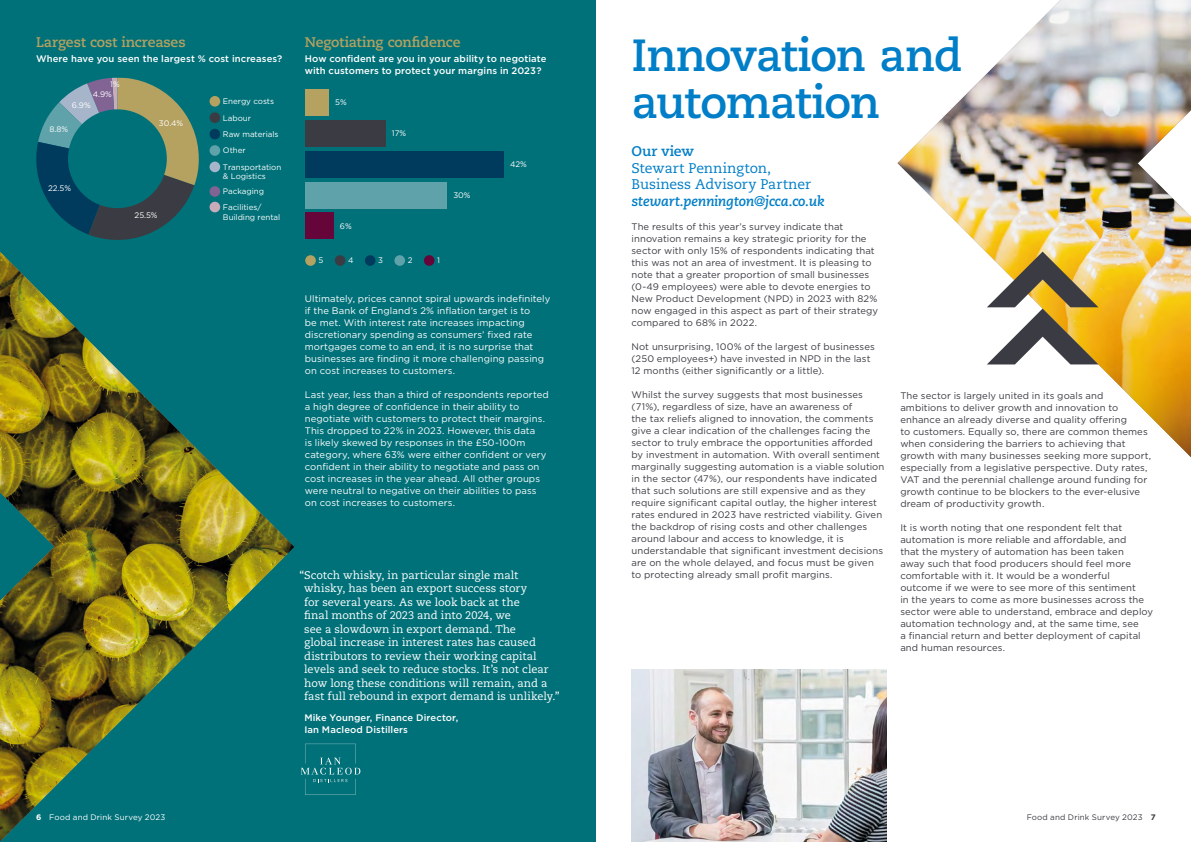
<style>
.page{position:relative;width:1191px;height:842px;background:#fff}
.page>*{position:absolute;margin:0;border:0;box-sizing:border-box;transform-origin:0 0}
.t1{font:700 45px/47.5px "Caecilia LT Pro 75";letter-spacing:-.025em;color:#007ec7}
.t2{font:14px/16.5px "Caecilia LT Pro 55 Roman";letter-spacing:-.005em;color:#007ec7}
.t3{font:700 14px "Caecilia LT Pro 75";letter-spacing:-.01em;color:#b5a160}
.t4{font:italic 700 14px "Caecilia LT Pro 76";letter-spacing:-.02em;color:#007ec7}
.t5{font:700 14px "Caecilia LT Pro 75";letter-spacing:-.005em;color:#007ec7}
.t6{font:11px/13.5px "Caecilia LT Pro 55 Roman";color:#fff}
.t7{font:9.5px/12px "Gotham";letter-spacing:.01em;color:#3b3c43}
.t8{font:9.5px/12px "Gotham";letter-spacing:.01em;color:#fff}
.t9{font:500 9.5px/12px "Gotham";letter-spacing:.01em;color:#fff}
.t10{font:8px/16.4px "Gotham";letter-spacing:-.005em;color:#fff}
.t11{font:8px "Gotham";letter-spacing:.02em;color:#fff}
.t12{font:8px "Gotham";letter-spacing:.02em;color:#3b3c43}
.s1{font-weight:700}
</style>
<div class="page">
<div style="left:0;top:0;width:595px;height:842px;background:#007179"></div>
<img style="left:631px;top:669px;width:255px;height:173px">
<img style="left:897px;top:0;width:294px;height:457px">
<img style="left:0;top:252px;width:294px;height:590px">
<div style="left:305px;top:213px;width:28px;height:26px;background:#650539"></div>
<div style="left:305px;top:182px;width:142px;height:26px;background:#5fa2aa"></div>
<div style="left:305px;top:151px;width:198px;height:26px;background:#003a5d"></div>
<div style="left:305px;top:120px;width:80px;height:26px;background:#3b3c43"></div>
<div style="left:305px;top:90px;width:23px;height:26px;background:#b5a160"></div>
<div style="left:305px;top:255px;width:11px;height:11px;background:#b5a160;border-radius:50%"></div>
<div style="left:335px;top:255px;width:10px;height:11px;background:#3b3c43;border-radius:50%"></div>
<div style="left:365px;top:255px;width:10px;height:11px;background:#003a5d;border-radius:50%"></div>
<div style="left:394px;top:255px;width:11px;height:11px;background:#5fa2aa;border-radius:50%"></div>
<div style="left:424px;top:255px;width:10px;height:11px;background:#650539;border-radius:50%"></div>
<svg style="left:36px;top:78px;width:163px;height:162px"></svg>
<div style="left:209px;top:96px;width:11px;height:11px;background:#b5a160;border-radius:50%"></div>
<div style="left:209px;top:112px;width:11px;height:11px;background:#3b3c43;border-radius:50%"></div>
<div style="left:209px;top:129px;width:11px;height:10px;background:#003a5d;border-radius:50%"></div>
<div style="left:209px;top:145px;width:11px;height:11px;background:#5fa2aa;border-radius:50%"></div>
<div style="left:209px;top:186px;width:11px;height:11px;background:#816394;border-radius:50%"></div>
<div style="left:209px;top:202px;width:11px;height:10px;background:#caabba;border-radius:50%"></div>
<div style="left:209px;top:162px;width:11px;height:10px;background:#a6b5c9;border-radius:50%"></div>
<svg style="left:986px;top:252px;width:112px;height:112px"></svg>
<svg style="left:301px;top:744px;width:59px;height:51px"></svg>
<h2 class="t3" style="left:36px;top:32px;width:151px">Largest cost increases</h2>
<p class="t9" style="left:36px;top:52px;width:248px">Where have you seen the largest % cost increases?</p>
<p class="t10" style="left:93px;top:79px;width:28px;line-height:10.5px;text-indent:17px">1%<br>4.9%</p>
<p class="t10" style="left:72px;top:96px;width:20px">6.9%</p>
<p class="t10" style="left:50px;top:121px;width:20px">8.8%</p>
<p class="t10" style="left:159px;top:115px;width:26px">30.4%</p>
<p class="t10" style="left:48px;top:180px;width:24px">22.5%</p>
<p class="t10" style="left:135px;top:207px;width:25px">25.5%</p>
<p class="t10" style="left:223px;top:93px;width:57px">Energy costs<br>Labour<br>Raw materials<br>Other</p>
<p class="t10" style="left:223px;top:184px;width:43px;line-height:15.5px">Packaging<br>Facilities/</p>
<p class="t10" style="left:223px;top:208px;width:59px">Building rental</p>
<p class="t10" style="left:223px;top:162px;width:60px;line-height:9.6px">Transportation &amp; Logistics</p>
<h2 class="t3" style="left:305px;top:32px;width:157px">Negotiating confidence</h2>
<p class="t9" style="left:305px;top:52px;width:243px">How confident are you in your ability to negotiate with customers to protect your margins in 2023?</p>
<p class="t10" style="left:335px;top:94px;width:13px">5%</p>
<p class="t10" style="left:392px;top:125px;width:16px">17%</p>
<p class="t10" style="left:340px;top:217px;width:13px">6%</p>
<p class="t10" style="left:318px;top:252px;width:6px">5</p>
<p class="t10" style="left:348px;top:252px;width:7px">4</p>
<p class="t10" style="left:378px;top:252px;width:6px">3</p>
<p class="t10" style="left:408px;top:252px;width:6px">2</p>
<p class="t10" style="left:437px;top:252px;width:4px">1</p>
<p class="t10" style="left:453px;top:187px;width:19px">30%</p>
<p class="t10" style="left:510px;top:156px;width:18px">42%</p>
<p class="t8" style="left:305px;top:292px;width:247px">Ultimately, prices cannot spiral upwards indefinitely if the Bank of England’s 2% inflation target is to<br>be met. With interest rate increases impacting discretionary spending as consumers’ fixed rate mortgages come to an end, it is no surprise that businesses are finding it more challenging passing on cost increases to customers.</p>
<p class="t8" style="left:305px;top:388px;width:245px">Last year, less than a third of respondents reported a high degree of confidence in their ability to negotiate with customers to protect their margins.<br>This dropped to 22% in 2023. However, this data<br>is likely skewed by responses in the £50-100m category, where 63% were either confident or very confident in their ability to negotiate and pass on cost increases in the year ahead. All other groups were neutral to negative on their abilities to pass on cost increases to customers.</p>
<p class="t6" style="left:304px;top:568px;width:257px;text-indent:-5px">“Scotch whisky, in particular single malt whisky, has been an export success story<br>for several years. As we look back at the<br>final months of 2023 and into 2024, we<br>see a slowdown in export demand. The<br>global increase in interest rates has caused distributors to review their working capital levels and seek to reduce stocks. It’s not clear how long these conditions will remain, and a fast full rebound in export demand is unlikely.”</p>
<p class="t9" style="left:304px;top:711px;width:155px">Mike Younger, Finance Director,<br>Ian Macleod Distillers</p>
<h1 class="t1" style="left:631px;top:30px;width:332px">Innovation and automation</h1>
<h2 class="t5" style="left:631px;top:142px;width:64px">Our view</h2>
<h2 class="t2" style="left:631px;top:159px;width:181px">Stewart Pennington,<br>Business Advisory Partner</h2>
<h2 class="t4" style="left:631px;top:191px;width:194px">stewart.pennington@jcca.co.uk</h2>
<p class="t7" style="left:631px;top:220px;width:248px">The results of this year’s survey indicate that innovation remains a key strategic priority for the sector with only 15% of respondents indicating that this was not an area of investment. It is pleasing to note that a greater proportion of small businesses (0-49 employees) were able to devote energies to New Product Development (NPD) in 2023 with 82% now engaged in this aspect as part of their strategy compared to 68% in 2022.</p>
<p class="t7" style="left:631px;top:340px;width:245px">Not unsurprising, 100% of the largest of businesses (250 employees+) have invested in NPD in the last<br>12 months (either significantly or a little).</p>
<p class="t7" style="left:631px;top:388px;width:254px">Whilst the survey suggests that most businesses (71%), regardless of size, have an awareness of<br>the tax reliefs aligned to innovation, the comments give a clear indication of the challenges facing the sector to truly embrace the opportunities afforded by investment in automation. With overall sentiment marginally suggesting automation is a viable solution in the sector (47%), our respondents have indicated that such solutions are still expensive and as they require significant capital outlay, the higher interest rates endured in 2023 have restricted viability. Given the backdrop of rising costs and other challenges around labour and access to knowledge, it is understandable that significant investment decisions are on the whole delayed, and focus must be given to protecting already small profit margins.</p>
<p class="t7" style="left:900px;top:389px;width:252px">The sector is largely united in its goals and ambitions to deliver growth and innovation to enhance an already diverse and quality offering<br>to customers. Equally so, there are common themes when considering the barriers to achieving that growth with many businesses seeking more support, especially from a legislative perspective. Duty rates, VAT and the perennial challenge around funding for growth continue to be blockers to the ever-elusive dream of productivity growth.</p>
<p class="t7" style="left:900px;top:521px;width:254px">It is worth noting that one respondent felt that automation is more reliable and affordable, and<br>that the mystery of automation has been taken<br>away such that food producers should feel more comfortable with it. It would be a wonderful outcome if we were to see more of this sentiment<br>in the years to come as more businesses across the sector were able to understand, embrace and deploy automation technology and, at the same time, see<br>a financial return and better deployment of capital and human resources.</p>
<p class="t11" style="left:36px;top:812px;width:131px"><span class="s1">6</span> Food and Drink Survey 2023</p>
<p class="t12" style="left:1026px;top:812px;width:131px">Food and Drink Survey 2023 <span class="s1">7</span></p>
</div>
